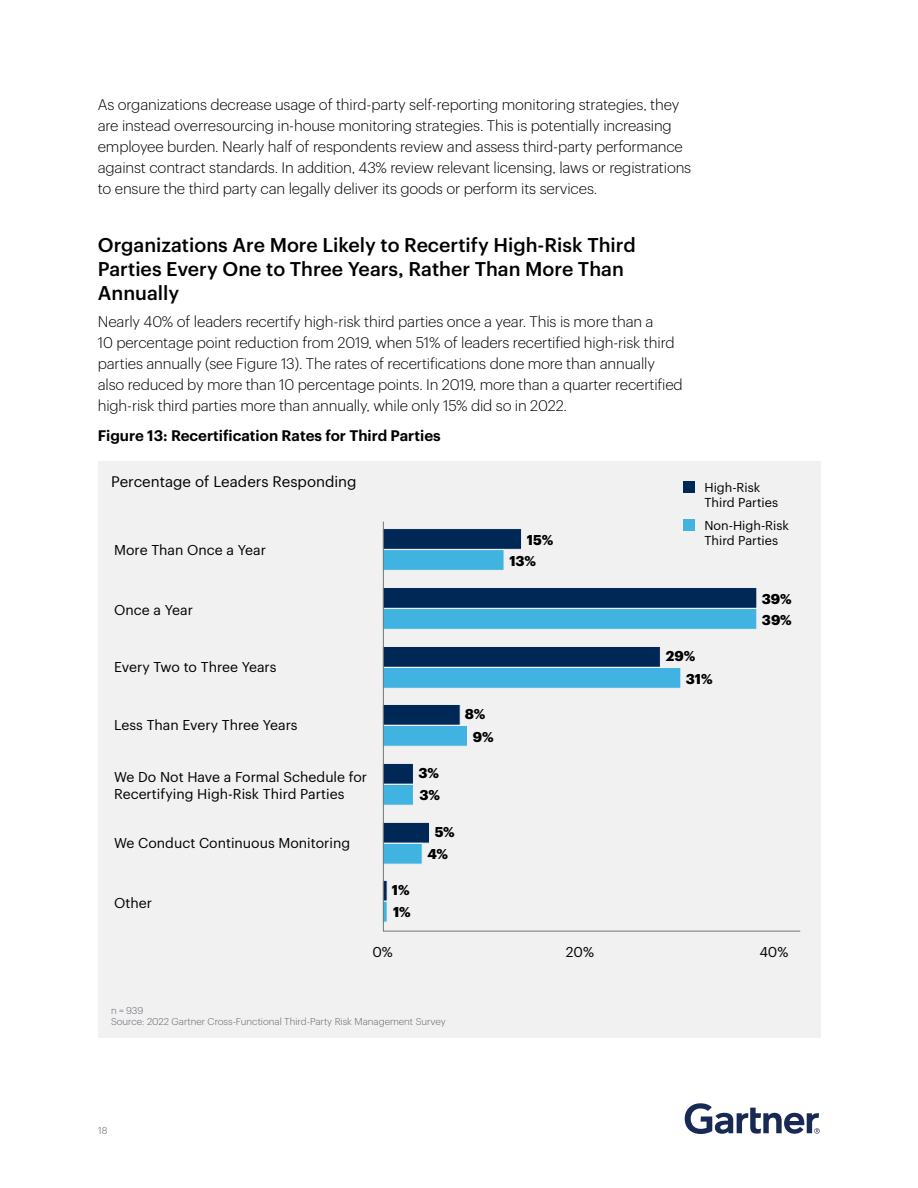
<style>
.page{position:relative;width:918px;height:1188px;background:#fff}
.page>*{position:absolute;margin:0;border:0;box-sizing:border-box;transform-origin:0 0}
.t1{font:500 19.5px/24px "Graphik";color:#000}
.t2{font:300 15px/21px "Graphik";letter-spacing:-.01em;color:#000}
.t3{font:600 15px "Graphik";color:#000}
.t4{font:15px "Graphik";color:#000}
.t5{font:13.95px/17px "Graphik";color:#000}
.t6{font:700 13.95px "Graphik";color:#000}
.t7{font:12.6px/15.1px "Graphik";color:#000}
.t8{font:300 9.75px/10.5px "Graphik";color:#5f636a}
</style>
<div class="page">
<svg style="left:685px;top:1103px;width:135px;height:31px"></svg>
<div style="left:98px;top:461px;width:723px;height:577px;background:#f1f1f2"></div>
<svg style="left:382px;top:521px;width:419px;height:411px"></svg>
<div style="left:683px;top:481px;width:11px;height:12px;background:#002856"></div>
<div style="left:683px;top:519px;width:11px;height:12px;background:#40b3e1"></div>
<p class="t2" style="left:98px;top:93px;width:595px">As organizations decrease usage of third-party self-reporting monitoring strategies, they are instead overresourcing in-house monitoring strategies. This is potentially increasing employee burden. Nearly half of respondents review and assess third-party performance against contract standards. In addition, 43% review relevant licensing, laws or registrations to ensure the third party can legally deliver its goods or perform its services.</p>
<h1 class="t1" style="left:98px;top:231px;width:539px">Organizations Are More Likely to Recertify High-Risk Third<br>Parties Every One to Three Years, Rather Than More Than<br>Annually</h1>
<p class="t2" style="left:98px;top:310px;width:587px">Nearly 40% of leaders recertify high-risk third parties once a year. This is more than a<br>10 percentage point reduction from 2019, when 51% of leaders recertified high-risk third parties annually (see Figure 13). The rates of recertifications done more than annually also reduced by more than 10 percentage points. In 2019, more than a quarter recertified high-risk third parties more than annually, while only 15% did so in 2022.</p>
<p class="t3" style="left:98px;top:424px;width:345px">Figure 13: Recertification Rates for Third Parties</p>
<p class="t4" style="left:111px;top:470px;width:247px">Percentage of Leaders Responding</p>
<p class="t5" style="left:114px;top:540px;width:153px">More Than Once a Year</p>
<p class="t5" style="left:114px;top:600px;width:80px">Once a Year</p>
<p class="t6" style="left:527px;top:529px;width:28px">15%</p>
<p class="t6" style="left:509px;top:550px;width:28px">13%</p>
<p class="t7" style="left:704px;top:478px;width:75px">High-Risk<br>Third Parties</p>
<p class="t7" style="left:704px;top:516px;width:86px">Non-High-Risk<br>Third Parties</p>
<p class="t6" style="left:762px;top:588px;width:31px">39%</p>
<p class="t6" style="left:762px;top:609px;width:31px">39%</p>
<p class="t5" style="left:114px;top:658px;width:164px">Every Two to Three Years</p>
<p class="t5" style="left:114px;top:716px;width:185px">Less Than Every Three Years</p>
<p class="t5" style="left:114px;top:767px;width:254px">We Do Not Have a Formal Schedule for<br>Recertifying High-Risk Third Parties</p>
<p class="t5" style="left:114px;top:834px;width:238px">We Conduct Continuous Monitoring</p>
<p class="t5" style="left:114px;top:894px;width:39px">Other</p>
<p class="t6" style="left:418px;top:763px;width:22px">3%</p>
<p class="t6" style="left:419px;top:785px;width:22px">3%</p>
<p class="t6" style="left:392px;top:879px;width:19px">1%</p>
<p class="t6" style="left:393px;top:902px;width:19px">1%</p>
<p class="t6" style="left:435px;top:822px;width:21px">5%</p>
<p class="t6" style="left:427px;top:844px;width:22px">4%</p>
<p class="t6" style="left:465px;top:704px;width:22px">8%</p>
<p class="t6" style="left:473px;top:726px;width:22px">9%</p>
<p class="t6" style="left:666px;top:646px;width:31px">29%</p>
<p class="t6" style="left:686px;top:668px;width:28px">31%</p>
<p class="t5" style="left:372px;top:942px;width:22px">0%</p>
<p class="t5" style="left:566px;top:942px;width:30px">20%</p>
<p class="t5" style="left:759px;top:942px;width:31px">40%</p>
<p class="t8" style="left:111px;top:1005px;width:336px">n = 939<br>Source: 2022 Gartner Cross-Functional Third-Party Risk Management Survey</p>
<p class="t8" style="left:98px;top:1124px;width:11px">18</p>
</div>
